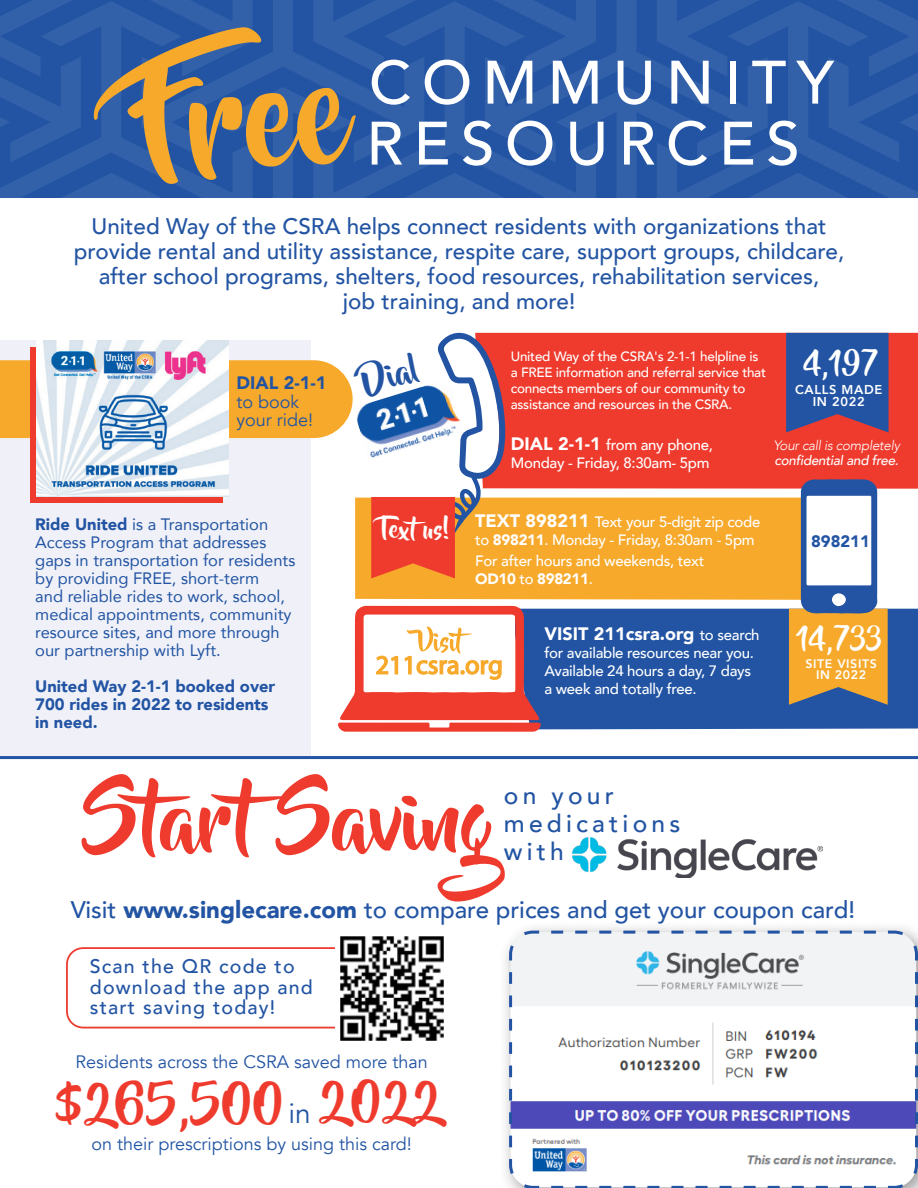
<style>
.page{position:relative;width:918px;height:1188px;background:#fff}
.page>*{position:absolute;margin:0;border:0;box-sizing:border-box;transform-origin:0 0}
.t1{font:78.15px "Beyond The Mountains";color:#ee3b2e}
.t2{font:49.2px "Beyond The Mountains";letter-spacing:-.02em;color:#ee3b2e}
.t3{font:32.25px "Beyond The Mountains";color:#2254a3}
.t4{font:30px "Beyond The Mountains";color:#fff}
.t5{font:28.95px "Beyond The Mountains";color:#fff}
.t6{font:28.05px "Avenir";color:#2254a3}
.t7{font:500 24.6px/28.2px "Avenir";letter-spacing:.17em;color:#2254a3}
.t8{font:24.45px "Beyond The Mountains";color:#fff}
.t9{font:500 24px "Avenir";color:#2254a3}
.t10{font:500 22.5px/25.2px "Avenir";color:#2254a3;text-align:center}
.t11{font:500 19.65px/20.5px "Avenir";letter-spacing:.06em;color:#2254a3}
.t12{font:18px/18.6px "Avenir";color:#2254a3}
.t13{font:900 18px "Avenir";color:#fff}
.t14{font:16.5px/18px "Avenir";color:#2254a3}
.t15{font:900 16.5px/18px "Avenir";color:#2254a3}
.t16{font:500 15px/18px "Avenir";letter-spacing:-.02em;color:#fff}
.t17{font:500 13.5px/16.2px "Avenir";letter-spacing:-.02em;color:#fff}
.t18{font:italic 300 13.5px/15px "Avenir";letter-spacing:-.02em;color:#fff}
.t19{font:800 12.9px/12px "Avenir";letter-spacing:.05em;color:#fff;text-align:center}
.t20{font:800 12.45px/11.6px "Avenir";letter-spacing:.05em;color:#fff;text-align:center}
.s1{font-weight:900}
.s2{font-weight:900;font-size:18px}
.s3{font-weight:500}
.s4{font-weight:500;font-size:15px}
</style>
<div class="page">
<div style="left:0;top:341px;width:310px;height:418px;background:#f0f1f8"></div>
<svg style="left:0;top:0;width:918px;height:198px;background:#4268a3"></svg>
<div style="left:66px;top:947px;width:329px;height:81px;border:2px solid #ee3b2e;border-radius:16px"></div>
<img style="left:335px;top:936px;width:109px;height:105px">
<div style="left:506px;top:333px;width:412px;height:156px;background:#ee3b2e"></div>
<div style="left:541px;top:609px;width:377px;height:120px;background:#2254a3"></div>
<div style="left:355px;top:498px;width:434px;height:102px;background:#f7a92b"></div>
<div style="left:499px;top:920px;width:419px;height:268px;background:#fafafa"></div>
<svg style="left:508px;top:929px;width:410px;height:259px"></svg>
<img style="left:357px;top:402px;width:14px;height:55px">
<svg style="left:338px;top:606px;width:203px;height:126px"></svg>
<svg style="left:786px;top:333px;width:103px;height:99px;background:#355198"></svg>
<svg style="left:371px;top:332px;width:135px;height:246px"></svg>
<svg style="left:0;top:360px;width:353px;height:78px;background:#f7ad37"></svg>
<hr style="left:0;top:756px;width:918px;height:3px;background:#2254a3">
<div style="left:31px;top:347px;width:192px;height:156px;background:#ee3b2e"></div>
<img style="left:36px;top:341px;width:193px;height:156px">
<svg style="left:789px;top:479px;width:99px;height:226px"></svg>
<img style="left:572px;top:837px;width:251px;height:41px">
<p class="t10" style="left:74px;top:212px;width:772px">United Way of the CSRA helps connect residents with organizations that provide rental and utility assistance, respite care, support groups, childcare, after school programs, shelters, food resources, rehabilitation services,<br>job training, and more!</p>
<p class="t12" style="left:237px;top:374px;width:91px"><span class="s1">DIAL 2-1-1 </span>to book your ride!</p>
<p class="t14" style="left:35px;top:515px;width:262px"><span class="s1">Ride United</span> is a Transportation<br>Access Program that addresses gaps in transportation for residents by providing FREE, short-term<br>and reliable rides to work, school, medical appointments, community resource sites, and more through our partnership with Lyft.</p>
<p class="t15" style="left:35px;top:677px;width:242px">United Way 2-1-1 booked over<br>700 rides in 2022 to residents in need.</p>
<h3 class="t3" style="left:358px;top:367px;width:58px;rotate:-17deg">Dial</h3>
<p class="t8" style="left:380px;top:517px;width:71px">Textus!</p>
<p class="t17" style="left:511px;top:347px;width:257px">United Way of the CSRA's 2-1-1 helpline is a FREE information and referral service that connects members of our community to assistance and resources in the CSRA.</p>
<p class="t4" style="left:803px;top:348px;width:76px">4,197</p>
<p class="t19" style="left:795px;top:383px;width:89px">CALLS MADE<br>IN 2022</p>
<p class="t16" style="left:511px;top:435px;width:204px"><span class="s2">DIAL 2-1-1</span> from any phone,<br>Monday - Friday, 8:30am- 5pm</p>
<p class="t18" style="left:773px;top:438px;width:128px">Your call is completely <span class="s3">confidential and free.</span></p>
<p class="t16" style="left:475px;top:512px;width:287px"><span class="s2">TEXT 898211</span> Text your 5-digit zip code to <span class="s1">898211</span>. Monday - Friday, 8:30am - 5pm</p>
<p class="t16" style="left:475px;top:551px;width:231px">For after hours and weekends, text<br><span class="s1">OD10</span> to <span class="s1">898211</span>.</p>
<p class="t13" style="left:544px;top:618px;width:217px">VISIT 211csra.org <span class="s4">to search</span></p>
<p class="t16" style="left:544px;top:643px;width:211px">for available resources near you.<br>Available 24 hours a day, 7 days a week and totally free.</p>
<p class="t15" style="left:811px;top:531px;width:60px">898211</p>
<p class="t5" style="left:796px;top:624px;width:88px">14,733</p>
<p class="t20" style="left:805px;top:657px;width:73px">SITE VISITS<br>IN 2022</p>
<p class="t1" style="left:82px;top:778px;width:415px">StartSaving</p>
<p class="t7" style="left:504px;top:780px;width:178px">on your medications with</p>
<p class="t9" style="left:71px;top:889px;width:786px">Visit <span class="s1">www.singlecare.com</span> to compare prices and get your coupon card!</p>
<p class="t11" style="left:90px;top:955px;width:225px">Scan the QR code to download the app and start saving today!</p>
<p class="t12" style="left:75px;top:1053px;width:354px">Residents across the CSRA saved more than</p>
<p class="t2" style="left:56px;top:1079px;width:231px">$265,500</p>
<p class="t6" style="left:288px;top:1097px;width:24px">in</p>
<p class="t2" style="left:319px;top:1077px;width:130px">2022</p>
<p class="t12" style="left:92px;top:1135px;width:322px">on their prescriptions by using this card!</p>
</div>
